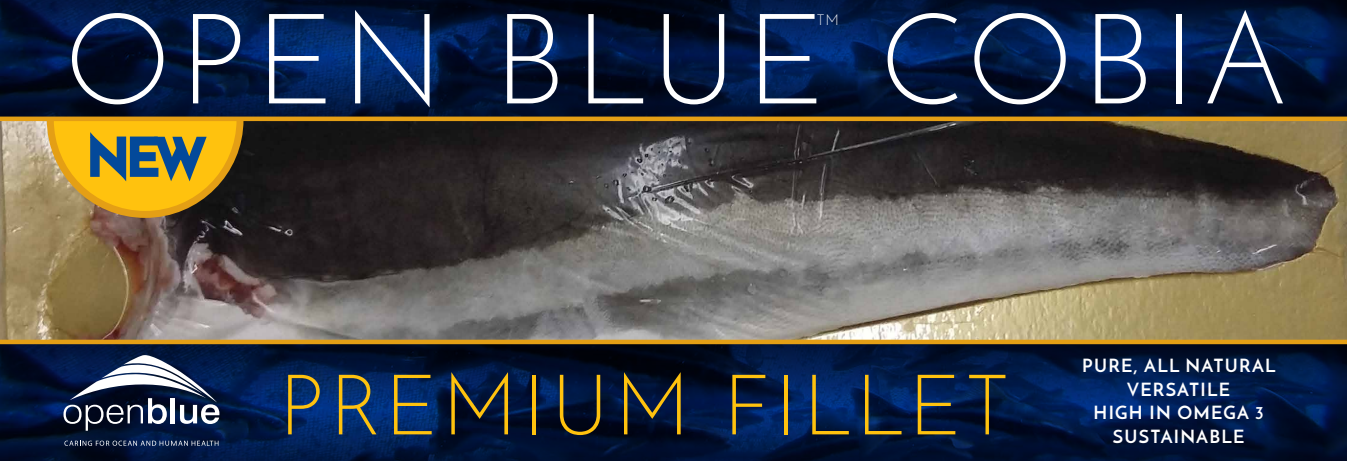
<style>
.page{position:relative;width:1347px;height:461px;background:#fff}
.page>*{position:absolute;margin:0;border:0;box-sizing:border-box;transform-origin:0 0}
.t1{font:300 126.25px "Josefin Sans";letter-spacing:.07em;color:#fff}
.t2{font:300 84.19px "Josefin Sans";letter-spacing:.07em;color:#ffc20e}
.t3{font:700 50.75px "Josefin Sans";color:#03499a}
.t4{font:700 18.12px/23.8px "Josefin Sans";letter-spacing:.07em;color:#fff;text-align:center}
.t5{font:300 15px "Josefin Sans";color:#fff}
</style>
<div class="page">
<img style="left:0;top:121px;width:1346px;height:218px">
<div style="left:50px;top:25px;width:190px;height:189px;background:#ffc20e;border-radius:50%"></div>
<div style="left:47px;top:21px;width:196px;height:197px;border:7px solid #e49f15;border-radius:50%"></div>
<img style="left:0;top:0;width:1346px;height:116px">
<img style="left:0;top:344px;width:1346px;height:117px">
<svg style="left:64px;top:440px;width:154px;height:6px"></svg>
<svg style="left:63px;top:355px;width:156px;height:75px"></svg>
<div style="left:0;top:116px;width:1346px;height:5px;background:#e49f15"></div>
<div style="left:0;top:339px;width:1346px;height:5px;background:#e49f15"></div>
<svg style="left:90px;top:132px;width:119px;height:57px"></svg>
<h1 class="t1" style="left:65px;top:-16px;width:759px">OPEN BLUE</h1>
<p class="t5" style="left:816px;top:11px;width:24px">TM</p>
<h1 class="t1" style="left:880px;top:-16px;width:406px">COBIA</h1>
<h3 class="t3" style="left:88px;top:125px;width:118px">NEW</h3>
<h2 class="t2" style="left:279px;top:355px;width:731px">PREMIUM FILLET</h2>
<p class="t4" style="left:1082px;top:353px;width:195px">PURE, ALL NATURAL<br>VERSATILE<br>HIGH IN OMEGA 3<br>SUSTAINABLE</p>
</div>
